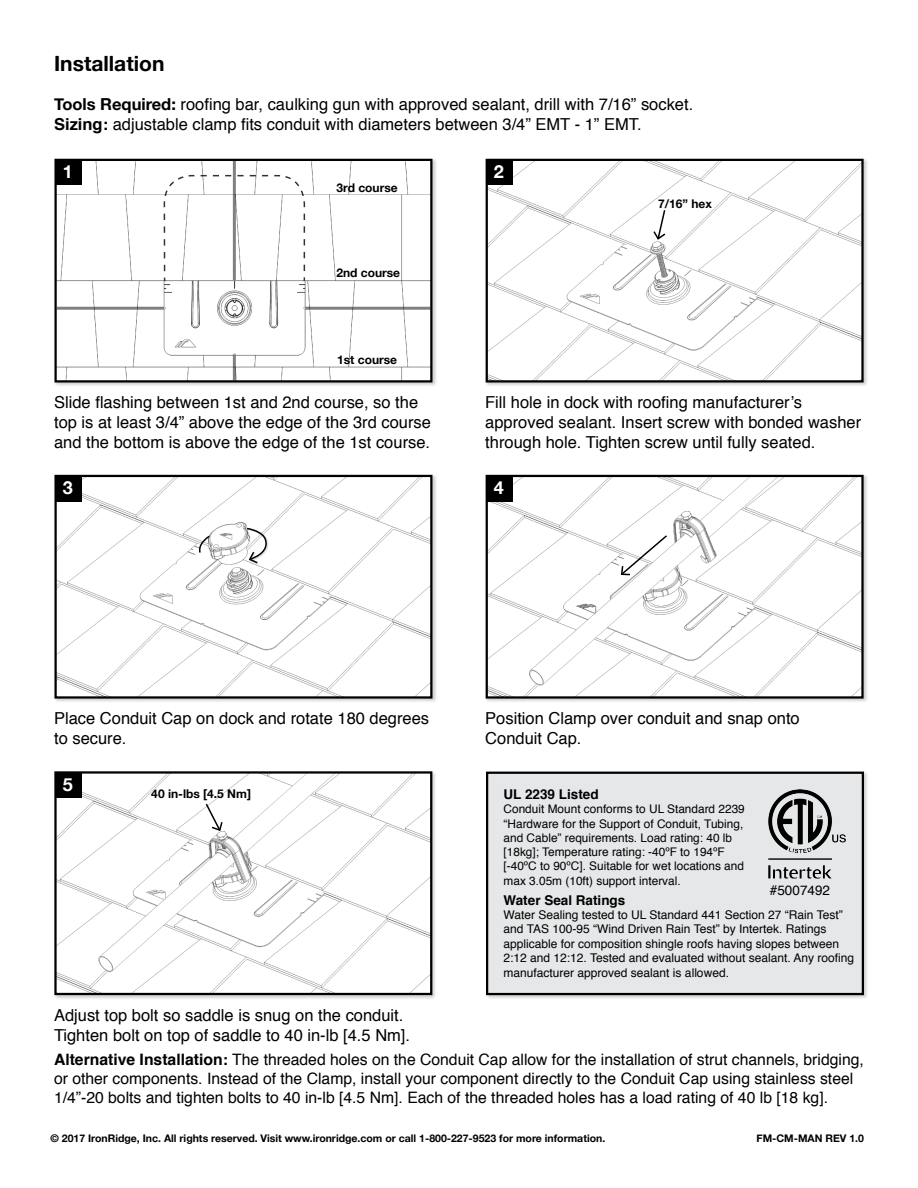
<style>
.page{position:relative;width:918px;height:1188px;background:#fff}
.page>*{position:absolute;margin:0;border:0;box-sizing:border-box;transform-origin:0 0}
.t1{font:700 21px "Helvetica Neue";color:#000}
.t2{font:700 18px "Helvetica Neue";color:#fff}
.t3{font:16.5px/19.8px "Helvetica";color:#000}
.t4{font:15.75px/18.9px "Helvetica";color:#000}
.t5{font:700 13.5px "Helvetica";color:#000}
.t6{font:13.5px "Helvetica";color:#000}
.t7{font:12px/14.4px "Helvetica";color:#000}
.t8{font:700 12px "Helvetica Neue";color:#000}
.t9{font:11.85px/14.2px "Helvetica";color:#000}
.t10{font:700 10.5px "Helvetica Neue";color:#000}
.s1{font-family:"Helvetica Neue";font-weight:700}
.s2{font-weight:700}
</style>
<div class="page">
<div style="left:54px;top:158px;width:383px;height:230px;background:#000;opacity:.2"></div>
<img style="left:57px;top:162px;width:372px;height:218px">
<div style="left:54px;top:159px;width:378px;height:224px;border:2px solid #000"></div>
<div style="left:55px;top:160px;width:27px;height:25px;background:#000"></div>
<div style="left:485px;top:158px;width:384px;height:230px;background:#000;opacity:.2"></div>
<img style="left:489px;top:162px;width:372px;height:218px">
<div style="left:486px;top:159px;width:378px;height:224px;border:2px solid #000"></div>
<div style="left:486px;top:160px;width:27px;height:25px;background:#000"></div>
<div style="left:54px;top:474px;width:383px;height:230px;background:#000;opacity:.2"></div>
<img style="left:57px;top:478px;width:372px;height:218px">
<div style="left:54px;top:475px;width:378px;height:224px;border:2px solid #000"></div>
<div style="left:55px;top:476px;width:27px;height:25px;background:#000"></div>
<div style="left:485px;top:474px;width:384px;height:230px;background:#000;opacity:.2"></div>
<img style="left:489px;top:478px;width:372px;height:218px">
<div style="left:486px;top:475px;width:378px;height:224px;border:2px solid #000"></div>
<div style="left:486px;top:476px;width:27px;height:25px;background:#000"></div>
<div style="left:53px;top:770px;width:384px;height:230px;background:#000;opacity:.2"></div>
<img style="left:57px;top:774px;width:372px;height:218px">
<div style="left:54px;top:771px;width:378px;height:224px;border:2px solid #000"></div>
<div style="left:55px;top:772px;width:27px;height:26px;background:#000"></div>
<svg style="left:163px;top:174px;width:143px;height:108px"></svg>
<div style="left:247px;top:528px;width:22px;height:37px;background:#fff"></div>
<svg style="left:245px;top:527px;width:23px;height:38px"></svg>
<svg style="left:199px;top:534px;width:12px;height:20px"></svg>
<svg style="left:620px;top:534px;width:49px;height:42px"></svg>
<svg style="left:652px;top:208px;width:15px;height:33px"></svg>
<hr style="left:233px;top:161px;width:3px;height:119px;background:#000">
<hr style="left:233px;top:355px;width:3px;height:26px;background:#000">
<hr style="left:57px;top:307px;width:107px;height:3px;background:#000">
<hr style="left:305px;top:307px;width:125px;height:3px;background:#000">
<div style="left:485px;top:770px;width:384px;height:230px;background:#000;opacity:.2"></div>
<div style="left:486px;top:772px;width:378px;height:223px;background:#e6e7e8;border:2px solid #000"></div>
<img style="left:768px;top:789px;width:78px;height:90px">
<svg style="left:204px;top:802px;width:20px;height:30px"></svg>
<p class="t1" style="left:54px;top:47px;width:112px">Installation</p>
<p class="t3" style="left:54px;top:95px;width:641px"><span class="s1">Tools Required:</span> roofing bar, caulking gun with approved sealant, drill with 7/16” socket.<br><span class="s2">Sizing:</span> adjustable clamp fits conduit with diameters between 3/4” EMT - 1” EMT.</p>
<p class="t2" style="left:63px;top:158px;width:12px">1</p>
<p class="t8" style="left:337px;top:179px;width:63px">3rd course</p>
<p class="t8" style="left:336px;top:264px;width:65px">2nd course</p>
<p class="t8" style="left:337px;top:350px;width:62px">1st course</p>
<p class="t3" style="left:54px;top:393px;width:378px">Slide flashing between 1st and 2nd course, so the top is at least 3/4” above the edge of the 3rd course and the bottom is above the edge of the 1st course.</p>
<p class="t2" style="left:63px;top:474px;width:12px">3</p>
<p class="t2" style="left:494px;top:158px;width:12px">2</p>
<p class="t8" style="left:658px;top:194px;width:55px">7/16” hex</p>
<p class="t3" style="left:485px;top:393px;width:378px">Fill hole in dock with roofing manufacturer’s approved sealant. Insert screw with bonded washer through hole. Tighten screw until fully seated.</p>
<p class="t2" style="left:494px;top:474px;width:12px">4</p>
<p class="t3" style="left:54px;top:709px;width:377px">Place Conduit Cap on dock and rotate 180 degrees to secure.</p>
<p class="t2" style="left:63px;top:770px;width:12px">5</p>
<p class="t8" style="left:151px;top:784px;width:101px">40 in-lbs [4.5 Nm]</p>
<p class="t3" style="left:54px;top:1006px;width:358px">Adjust top bolt so saddle is snug on the conduit.<br>Tighten bolt on top of saddle to 40 in-lb [4.5 Nm].</p>
<p class="t3" style="left:485px;top:709px;width:316px">Position Clamp over conduit and snap onto<br>Conduit Cap.</p>
<p class="t5" style="left:504px;top:784px;width:97px">UL 2239 Listed</p>
<p class="t9" style="left:504px;top:803px;width:243px">Conduit Mount conforms to UL Standard 2239 “Hardware for the Support of Conduit, Tubing, and Cable” requirements. Load rating: 40 lb [18kg]; Temperature rating: -40ºF to 194ºF [-40ºC to 90ºC]. Suitable for wet locations and max 3.05m (10ft) support interval.</p>
<p class="t5" style="left:504px;top:889px;width:123px">Water Seal Ratings</p>
<p class="t7" style="left:504px;top:908px;width:352px">Water Sealing tested to UL Standard 441 Section 27 “Rain Test” and TAS 100-95 “Wind Driven Rain Test” by Intertek. Ratings applicable for composition shingle roofs having slopes between 2:12 and 12:12. Tested and evaluated without sealant. Any roofing manufacturer approved sealant is allowed.</p>
<p class="t6" style="left:770px;top:880px;width:62px">#5007492</p>
<p class="t4" style="left:54px;top:1050px;width:811px"><span class="s2">Alternative Installation:</span> The threaded holes on the Conduit Cap allow for the installation of strut channels, bridging, or other components. Instead of the Clamp, install your component directly to the Conduit Cap using stainless steel<br>1/4”-20 bolts and tighten bolts to 40 in-lb [4.5 Nm]. Each of the threaded holes has a load rating of 40 lb [18 kg].</p>
<p class="t10" style="left:51px;top:1130px;width:556px">© 2017 IronRidge, Inc. All rights reserved. Visit www.ironridge.com or call 1-800-227-9523 for more information.</p>
<p class="t10" style="left:756px;top:1130px;width:109px">FM-CM-MAN REV 1.0</p>
</div>
